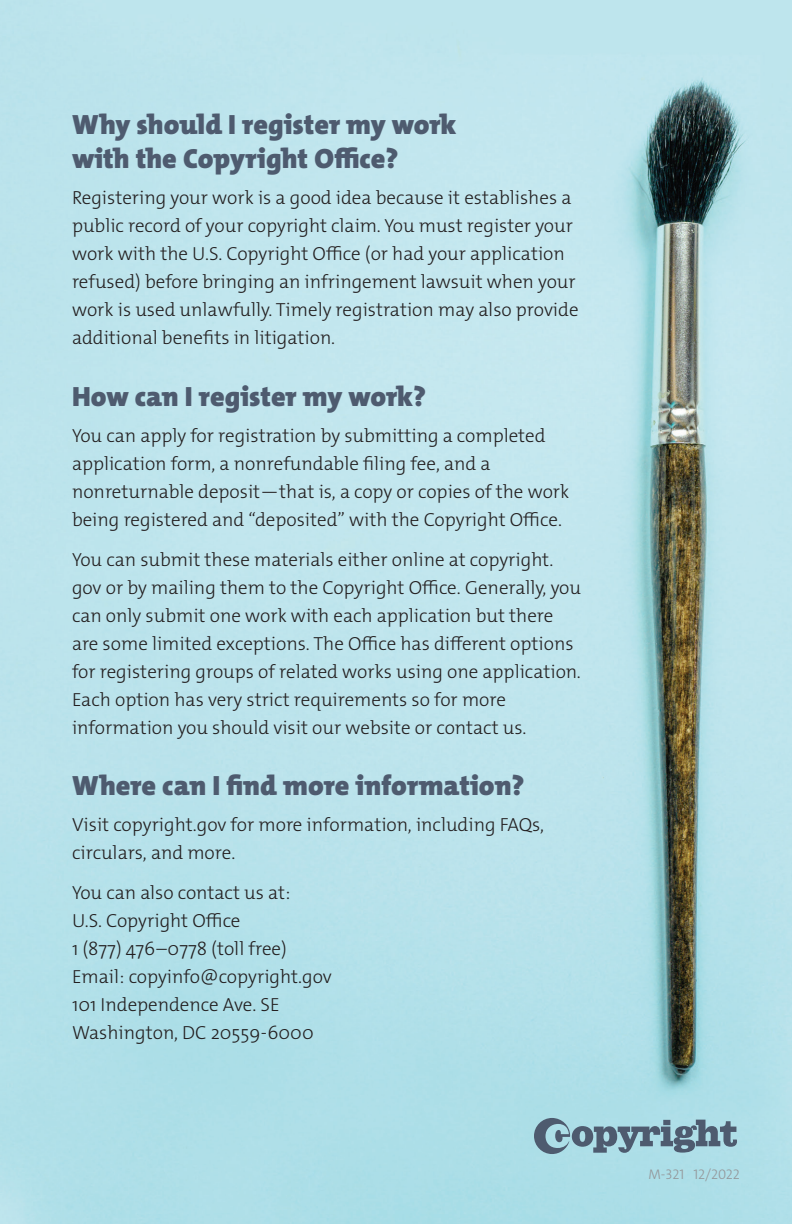
<style>
.page{position:relative;width:792px;height:1224px;background:#fff}
.page>*{position:absolute;margin:0;border:0;box-sizing:border-box;transform-origin:0 0}
.t1{font:900 28px/33.6px "The Mix Os F";color:#4e5b6f}
.t2{font:300 19px/28px "The Mix Os F";color:#231f20}
.t3{font:300 14px "The Sans C4 s";letter-spacing:-.005em;color:#939598}
</style>
<div class="page">
<img style="left:0;top:0;width:792px;height:1224px">
<svg style="left:534px;top:1118px;width:203px;height:36px;background:#83a4b2"></svg>
<h1 class="t1" style="left:72px;top:108px;width:386px">Why should I register my work with the Copyright Office?</h1>
<p class="t2" style="left:72px;top:184px;width:508px">Registering your work is a good idea because it establishes a public record of your copyright claim. You must register your work with the U.S. Copyright Office (or had your application refused) before bringing an infringement lawsuit when your work is used unlawfully. Timely registration may also provide additional benefits in litigation.</p>
<h1 class="t1" style="left:72px;top:379px;width:355px">How can I register my work?</h1>
<p class="t2" style="left:72px;top:421px;width:499px">You can apply for registration by submitting a completed application form, a nonrefundable filing fee, and a nonreturnable deposit—that is, a copy or copies of the work being registered and “deposited” with the Copyright Office.</p>
<p class="t2" style="left:72px;top:545px;width:511px">You can submit these materials either online at copyright. gov or by mailing them to the Copyright Office. Generally, you can only submit one work with each application but there are some limited exceptions. The Office has different options for registering groups of related works using one application.<br>Each option has very strict requirements so for more information you should visit our website or contact us.</p>
<h1 class="t1" style="left:72px;top:769px;width:454px">Where can I find more information?</h1>
<p class="t2" style="left:72px;top:811px;width:474px">Visit copyright.gov for more information, including FAQs, circulars, and more.</p>
<p class="t2" style="left:72px;top:879px;width:261px">You can also contact us at:<br>U.S. Copyright Office<br>1 (877) 476–0778 (toll free)<br>Email: copyinfo@copyright.gov<br>101 Independence Ave. SE<br>Washington, DC 20559-6000</p>
<p class="t3" style="left:648px;top:1165px;width:93px">M-321 12/2022</p>
</div>
